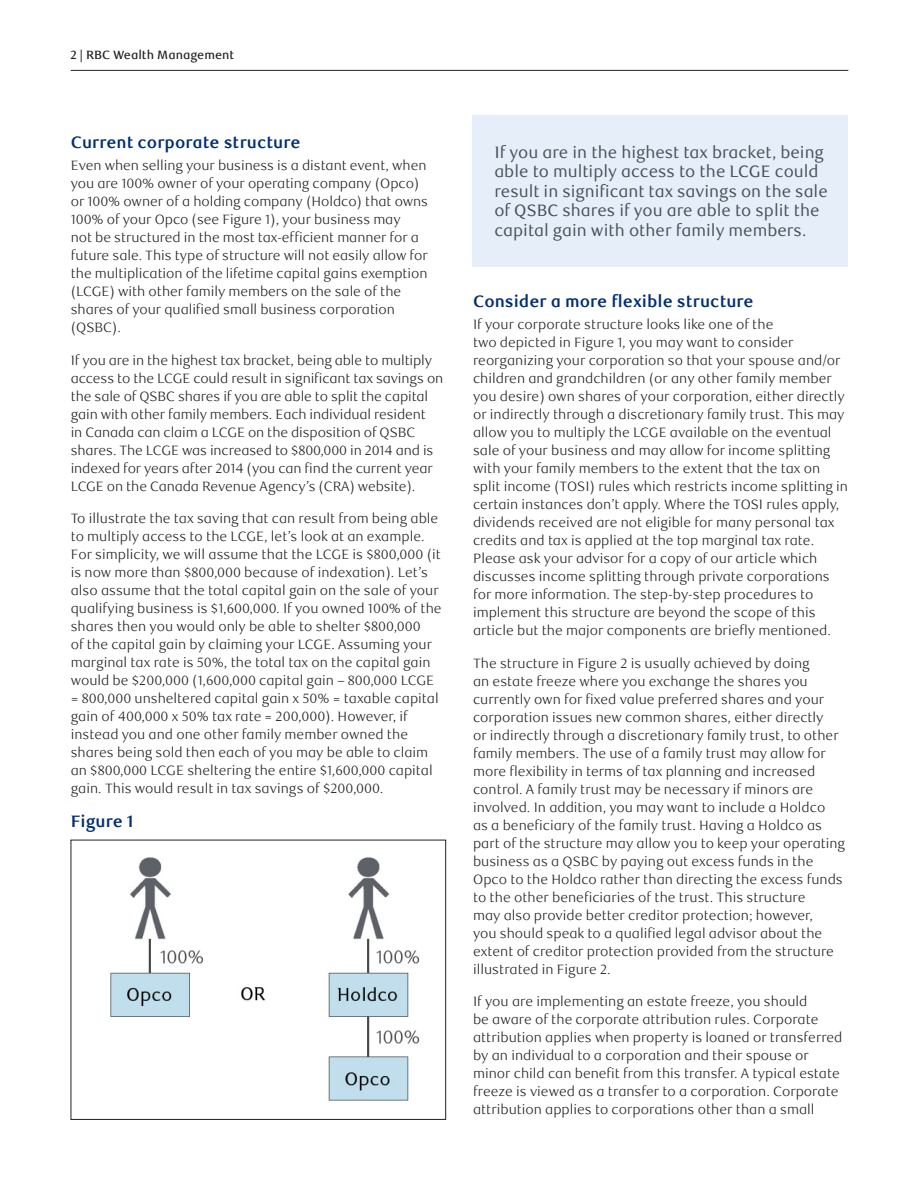
<style>
.page{position:relative;width:918px;height:1188px;background:#fff}
.page>*{position:absolute;margin:0;border:0;box-sizing:border-box;transform-origin:0 0}
.t1{font:16.5px/19.5px "RBC Text";color:#4a4f55}
._4-Text_Headline{font:700 16.5px "RBC Text";color:#002f73}
._5-Body_Copy{font:300 13.5px/18px "RBC Text";color:#231f20}
.t2{font:500 12px "RBC Text";color:#231f20}
</style>
<div class="page">
<img style="left:110px;top:857px;width:310px;height:244px">
<div style="left:71px;top:840px;width:375px;height:280px;border:1px solid #231f20"></div>
<hr style="left:71px;top:70px;width:777px;height:1px;background:#231f20">
<div style="left:473px;top:115px;width:375px;height:152px;background:#e6eefa"></div>
<p class="t2" style="left:70px;top:47px;width:165px">2 | RBC Wealth Management</p>
<h2 class="_4-Text_Headline" style="left:71px;top:132px;width:231px">Current corporate structure</h2>
<p class="_5-Body_Copy" style="left:71px;top:157px;width:359px">Even when selling your business is a distant event, when you are 100% owner of your operating company (Opco) or 100% owner of a holding company (Holdco) that owns 100% of your Opco (see Figure 1), your business may<br>not be structured in the most tax-efficient manner for a future sale. This type of structure will not easily allow for the multiplication of the lifetime capital gains exemption (LCGE) with other family members on the sale of the shares of your qualified small business corporation (QSBC).</p>
<p class="_5-Body_Copy" style="left:71px;top:351px;width:374px">If you are in the highest tax bracket, being able to multiply access to the LCGE could result in significant tax savings on the sale of QSBC shares if you are able to split the capital gain with other family members. Each individual resident<br>in Canada can claim a LCGE on the disposition of QSBC shares. The LCGE was increased to $800,000 in 2014 and is indexed for years after 2014 (you can find the current year LCGE on the Canada Revenue Agency’s (CRA) website).</p>
<p class="_5-Body_Copy" style="left:71px;top:509px;width:372px">To illustrate the tax saving that can result from being able to multiply access to the LCGE, let’s look at an example.<br>For simplicity, we will assume that the LCGE is $800,000 (it is now more than $800,000 because of indexation). Let’s also assume that the total capital gain on the sale of your qualifying business is $1,600,000. If you owned 100% of the shares then you would only be able to shelter $800,000<br>of the capital gain by claiming your LCGE. Assuming your marginal tax rate is 50%, the total tax on the capital gain would be $200,000 (1,600,000 capital gain – 800,000 LCGE = 800,000 unsheltered capital gain x 50% = taxable capital gain of 400,000 x 50% tax rate = 200,000). However, if instead you and one other family member owned the shares being sold then each of you may be able to claim an $800,000 LCGE sheltering the entire $1,600,000 capital gain. This would result in tax savings of $200,000.</p>
<h2 class="_4-Text_Headline" style="left:71px;top:811px;width:65px">Figure 1</h2>
<p class="t1" style="left:494px;top:143px;width:335px">If you are in the highest tax bracket, being able to multiply access to the LCGE could result in significant tax savings on the sale of QSBC shares if you are able to split the capital gain with other family members.</p>
<h2 class="_4-Text_Headline" style="left:473px;top:291px;width:282px">Consider a more flexible structure</h2>
<p class="_5-Body_Copy" style="left:473px;top:316px;width:377px">If your corporate structure looks like one of the<br>two depicted in Figure 1, you may want to consider reorganizing your corporation so that your spouse and/or children and grandchildren (or any other family member you desire) own shares of your corporation, either directly or indirectly through a discretionary family trust. This may allow you to multiply the LCGE available on the eventual sale of your business and may allow for income splitting with your family members to the extent that the tax on split income (TOSI) rules which restricts income splitting in certain instances don’t apply. Where the TOSI rules apply, dividends received are not eligible for many personal tax credits and tax is applied at the top marginal tax rate.<br>Please ask your advisor for a copy of our article which discusses income splitting through private corporations for more information. The step-by-step procedures to implement this structure are beyond the scope of this article but the major components are briefly mentioned.</p>
<p class="_5-Body_Copy" style="left:473px;top:654px;width:374px">The structure in Figure 2 is usually achieved by doing<br>an estate freeze where you exchange the shares you currently own for fixed value preferred shares and your corporation issues new common shares, either directly<br>or indirectly through a discretionary family trust, to other family members. The use of a family trust may allow for more flexibility in terms of tax planning and increased control. A family trust may be necessary if minors are involved. In addition, you may want to include a Holdco<br>as a beneficiary of the family trust. Having a Holdco as part of the structure may allow you to keep your operating business as a QSBC by paying out excess funds in the Opco to the Holdco rather than directing the excess funds to the other beneficiaries of the trust. This structure<br>may also provide better creditor protection; however,<br>you should speak to a qualified legal advisor about the extent of creditor protection provided from the structure illustrated in Figure 2.</p>
<p class="_5-Body_Copy" style="left:473px;top:992px;width:371px">If you are implementing an estate freeze, you should<br>be aware of the corporate attribution rules. Corporate attribution applies when property is loaned or transferred by an individual to a corporation and their spouse or minor child can benefit from this transfer. A typical estate freeze is viewed as a transfer to a corporation. Corporate attribution applies to corporations other than a small</p>
</div>
